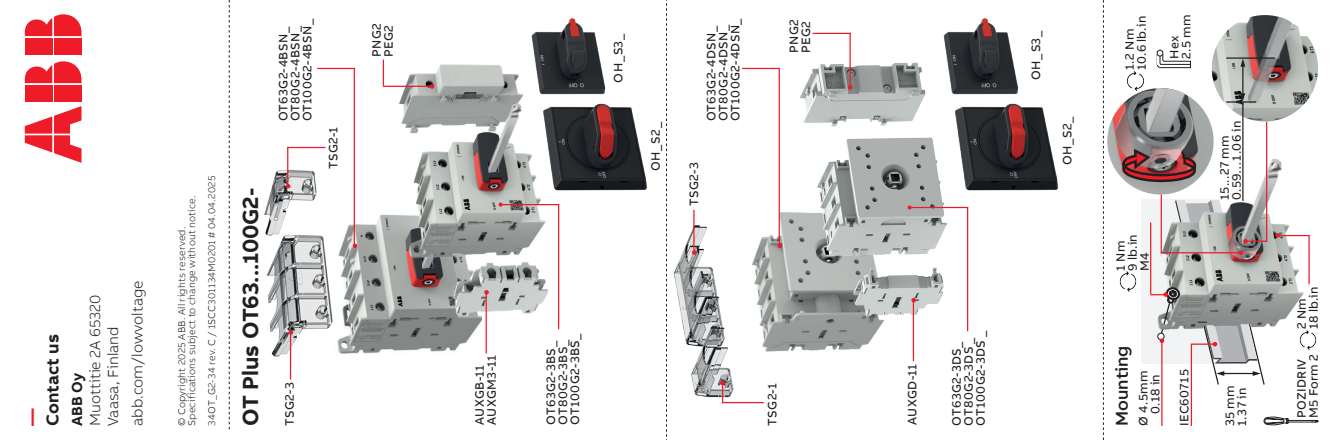
<style>
.page{position:relative;width:1333px;height:440px;background:#fff}
.page>*{position:absolute;margin:0;border:0;box-sizing:border-box;transform-origin:0 0}
.t1{font:700 22.5px "AB Bvoice";color:#231f20}
.t2{font:700 17.5px "AB Bvoice";letter-spacing:-.005em;color:#231f20}
.t3{font:500 17.5px "AB Bvoice";color:#231f20}
.t4{font:700 17.5px "AB Bvoice";color:#ee1c28}
.t5{font:300 15px/18px "AB Bvoice";color:#231f20}
.t6{font:700 15px "AB Bvoice";color:#231f20}
.t7{font:12.5px/12px "AB Bvoice";letter-spacing:.03em;color:#231f20}
.t8{font:300 10px/10px "AB Bvoice";letter-spacing:.015em;color:#231f20}
</style>
<div class="page">
<img style="left:673px;top:223px;width:61px;height:175px">
<img style="left:337px;top:201px;width:145px;height:153px">
<img style="left:264px;top:168px;width:69px;height:191px">
<img style="left:391px;top:64px;width:128px;height:57px">
<img style="left:398px;top:121px;width:148px;height:153px">
<img style="left:528px;top:103px;width:119px;height:107px">
<img style="left:949px;top:103px;width:110px;height:107px">
<img style="left:752px;top:201px;width:132px;height:151px">
<svg style="left:229px;top:0;width:1px;height:429px"></svg>
<svg style="left:1102px;top:0;width:1px;height:439px"></svg>
<svg style="left:666px;top:0;width:1px;height:437px"></svg>
<svg style="left:288px;top:330px;width:5px;height:4px"></svg>
<hr style="left:290px;top:332px;width:1px;height:47px;background:#ee1c28">
<img style="left:943px;top:18px;width:76px;height:77px">
<svg style="left:692px;top:250px;width:4px;height:4px"></svg>
<hr style="left:693px;top:210px;width:1px;height:42px;background:#ee1c28">
<svg style="left:498px;top:202px;width:5px;height:5px"></svg>
<img style="left:519px;top:18px;width:87px;height:82px">
<svg style="left:429px;top:84px;width:5px;height:5px"></svg>
<hr style="left:383px;top:86px;width:49px;height:1px;background:#ee1c28">
<svg style="left:352px;top:243px;width:5px;height:5px"></svg>
<hr style="left:354px;top:68px;width:1px;height:177px;background:#ee1c28">
<hr style="left:317px;top:68px;width:37px;height:1px;background:#ee1c28">
<svg style="left:383px;top:60px;width:1px;height:26px"></svg>
<hr style="left:500px;top:204px;width:59px;height:1px;background:#ee1c28">
<hr style="left:558px;top:204px;width:1px;height:125px;background:#ee1c28">
<svg style="left:777px;top:243px;width:5px;height:5px"></svg>
<hr style="left:778px;top:68px;width:1px;height:177px;background:#ee1c28">
<hr style="left:742px;top:68px;width:37px;height:1px;background:#ee1c28">
<hr style="left:967px;top:207px;width:1px;height:124px;background:#ee1c28">
<img style="left:481px;top:100px;width:56px;height:73px">
<img style="left:452px;top:260px;width:97px;height:59px">
<svg style="left:484px;top:290px;width:5px;height:4px"></svg>
<hr style="left:485px;top:292px;width:2px;height:61px;background:#ee1c28">
<img style="left:796px;top:60px;width:153px;height:257px">
<svg style="left:911px;top:297px;width:5px;height:5px"></svg>
<hr style="left:912px;top:300px;width:2px;height:61px;background:#ee1c28">
<svg style="left:907px;top:205px;width:5px;height:5px"></svg>
<hr style="left:909px;top:207px;width:59px;height:1px;background:#ee1c28">
<svg style="left:847px;top:85px;width:5px;height:5px"></svg>
<hr style="left:812px;top:33px;width:38px;height:1px;background:#ee1c28">
<hr style="left:849px;top:33px;width:1px;height:54px;background:#ee1c28">
<div style="left:25px;top:38px;width:27px;height:16px;background:#ee1c28"></div>
<div style="left:54px;top:38px;width:27px;height:16px;background:#ee1c28"></div>
<svg style="left:25px;top:14px;width:56px;height:22px"></svg>
<svg style="left:25px;top:106px;width:56px;height:57px"></svg>
<div style="left:25px;top:85px;width:27px;height:16px;background:#ee1c28"></div>
<div style="left:54px;top:85px;width:27px;height:16px;background:#ee1c28"></div>
<svg style="left:25px;top:61px;width:56px;height:22px"></svg>
<div style="left:1141px;top:200px;width:78px;height:163px;background:#f2f3f4"></div>
<img style="left:1145px;top:192px;width:165px;height:135px">
<img style="left:1107px;top:88px;width:106px;height:106px;border-radius:53px">
<img style="left:1116px;top:91px;width:77px;height:78px">
<img style="left:1142px;top:88px;width:63px;height:44px">
<svg style="left:1120px;top:147px;width:77px;height:37px;background:#8b595b"></svg>
<hr style="left:1308px;top:235px;width:1px;height:49px;background:#ee1c28">
<img style="left:1299px;top:330px;width:18px;height:20px">
<img style="left:1127px;top:71px;width:18px;height:20px">
<img style="left:1211px;top:15px;width:106px;height:106px;border-radius:53px">
<img style="left:1238px;top:15px;width:80px;height:93px">
<img style="left:1261px;top:15px;width:44px;height:45px">
<hr style="left:1226px;top:57px;width:48px;height:2px;background:#231f20">
<hr style="left:1242px;top:102px;width:1px;height:99px;background:#231f20">
<hr style="left:1190px;top:343px;width:1px;height:82px;background:#ee1c28">
<hr style="left:1161px;top:343px;width:1px;height:82px;background:#ee1c28">
<hr style="left:1149px;top:222px;width:2px;height:72px;background:#ee1c28">
<img style="left:1119px;top:271px;width:18px;height:21px">
<hr style="left:1277px;top:235px;width:32px;height:1px;background:#ee1c28">
<svg style="left:1226px;top:59px;width:29px;height:43px"></svg>
<hr style="left:1160px;top:194px;width:1px;height:59px;background:#ee1c28">
<img style="left:1229px;top:154px;width:66px;height:90px">
<hr style="left:1245px;top:240px;width:22px;height:2px;background:#ee1c28">
<hr style="left:1265px;top:122px;width:2px;height:119px;background:#ee1c28">
<svg style="left:1263px;top:416px;width:55px;height:9px"></svg>
<svg style="left:286px;top:184px;width:4px;height:4px"></svg>
<hr style="left:287px;top:147px;width:1px;height:39px;background:#ee1c28">
<hr style="left:287px;top:147px;width:38px;height:1px;background:#ee1c28">
<hr style="left:722px;top:401px;width:41px;height:2px;background:#ee1c28">
<svg style="left:720px;top:380px;width:5px;height:23px"></svg>
<svg style="left:1156px;top:49px;width:35px;height:19px"></svg>
<svg style="left:1150px;top:200px;width:115px;height:186px"></svg>
<h2 class="t4" style="left:20px;top:425px;width:19px;rotate:-90deg">—</h2>
<h2 class="t2" style="left:41px;top:425px;width:93px;rotate:-90deg">Contact us</h2>
<p class="t5" style="left:86px;top:425px;width:133px;rotate:-90deg">Muottitie 2A 65320<br>Vaasa, Finland</p>
<p class="t6" style="left:68px;top:425px;width:54px;rotate:-90deg">ABB Oy</p>
<p class="t5" style="left:128px;top:425px;width:146px;rotate:-90deg">abb.com/lowvoltage</p>
<p class="t8" style="left:177px;top:425px;width:231px;rotate:-90deg">© Copyright 2025 ABB. All rights reserved.<br>Specifications subject to change without notice.</p>
<p class="t8" style="left:207px;top:425px;width:251px;rotate:-90deg">34OT_G2-34 rev. C / 1SCC301134M0201 # 04.04.2025</p>
<h1 class="t1" style="left:236px;top:425px;width:239px;rotate:-90deg">OT Plus OT63...100G2-</h1>
<p class="t7" style="left:277px;top:121px;width:104px;rotate:-90deg">OT63G2-4BSN_<br>OT80G2-4BSN_<br>OT100G2-4BSN_</p>
<p class="t7" style="left:327px;top:169px;width:44px;rotate:-90deg">TSG2-1</p>
<p class="t7" style="left:284px;top:425px;width:45px;rotate:-90deg">TSG2-3</p>
<p class="t7" style="left:370px;top:57px;width:35px;rotate:-90deg">PNG2<br>PEG2</p>
<p class="t7" style="left:612px;top:82px;width:50px;rotate:-90deg">OH_S3_</p>
<p class="t7" style="left:649px;top:171px;width:50px;rotate:-90deg">OH_S2_</p>
<p class="t7" style="left:705px;top:121px;width:105px;rotate:-90deg">OT63G2-4DSN_<br>OT80G2-4DSN_<br>OT100G2-4DSN_</p>
<p class="t7" style="left:688px;top:206px;width:45px;rotate:-90deg">TSG2-3</p>
<p class="t7" style="left:788px;top:53px;width:35px;rotate:-90deg">PNG2<br>PEG2</p>
<p class="t7" style="left:473px;top:424px;width:71px;rotate:-90deg">AUXGB-11<br>AUXGM3-11</p>
<p class="t7" style="left:545px;top:424px;width:93px;rotate:-90deg">OT63G2-3BS_<br>OT80G2-3BS_<br>OT100G2-3BS_</p>
<p class="t7" style="left:766px;top:425px;width:44px;rotate:-90deg">TSG2-1</p>
<p class="t7" style="left:906px;top:424px;width:62px;rotate:-90deg">AUXGD-11</p>
<p class="t7" style="left:950px;top:425px;width:96px;rotate:-90deg">OT63G2-3DS_<br>OT80G2-3DS _<br>OT100G2-3DS _</p>
<p class="t7" style="left:1030px;top:80px;width:50px;rotate:-90deg">OH_S3_</p>
<p class="t7" style="left:1061px;top:165px;width:50px;rotate:-90deg">OH_S2_</p>
<p class="t7" style="left:1123px;top:70px;width:55px;rotate:-90deg">1.2 Nm<br>10.6 lb.in</p>
<p class="t7" style="left:1168px;top:59px;width:46px;rotate:-90deg">Hex<br>2.5 mm</p>
<p class="t7" style="left:1114px;top:270px;width:38px;rotate:-90deg">1 Nm<br>9 lb.in<br>M4</p>
<p class="t7" style="left:1218px;top:200px;width:81px;rotate:-90deg">15...27 mm<br>0.59…1.06 in</p>
<h2 class="t3" style="left:1111px;top:425px;width:82px;rotate:-90deg">Mounting</h2>
<p class="t7" style="left:1137px;top:425px;width:57px;rotate:-90deg">Ø 4.5mm</p>
<p class="t7" style="left:1178px;top:425px;width:58px;rotate:-90deg">IEC60715</p>
<p class="t7" style="left:1149px;top:413px;width:41px;rotate:-90deg">0.18 in</p>
<p class="t7" style="left:1223px;top:425px;width:42px;rotate:-90deg">35 mm<br>1.37 in</p>
<p class="t7" style="left:1295px;top:329px;width:44px;rotate:-90deg">2 Nm<br>18 lb.in</p>
<p class="t7" style="left:1295px;top:417px;width:65px;rotate:-90deg">POZIDRIV<br>M5 Form 2</p>
</div>
